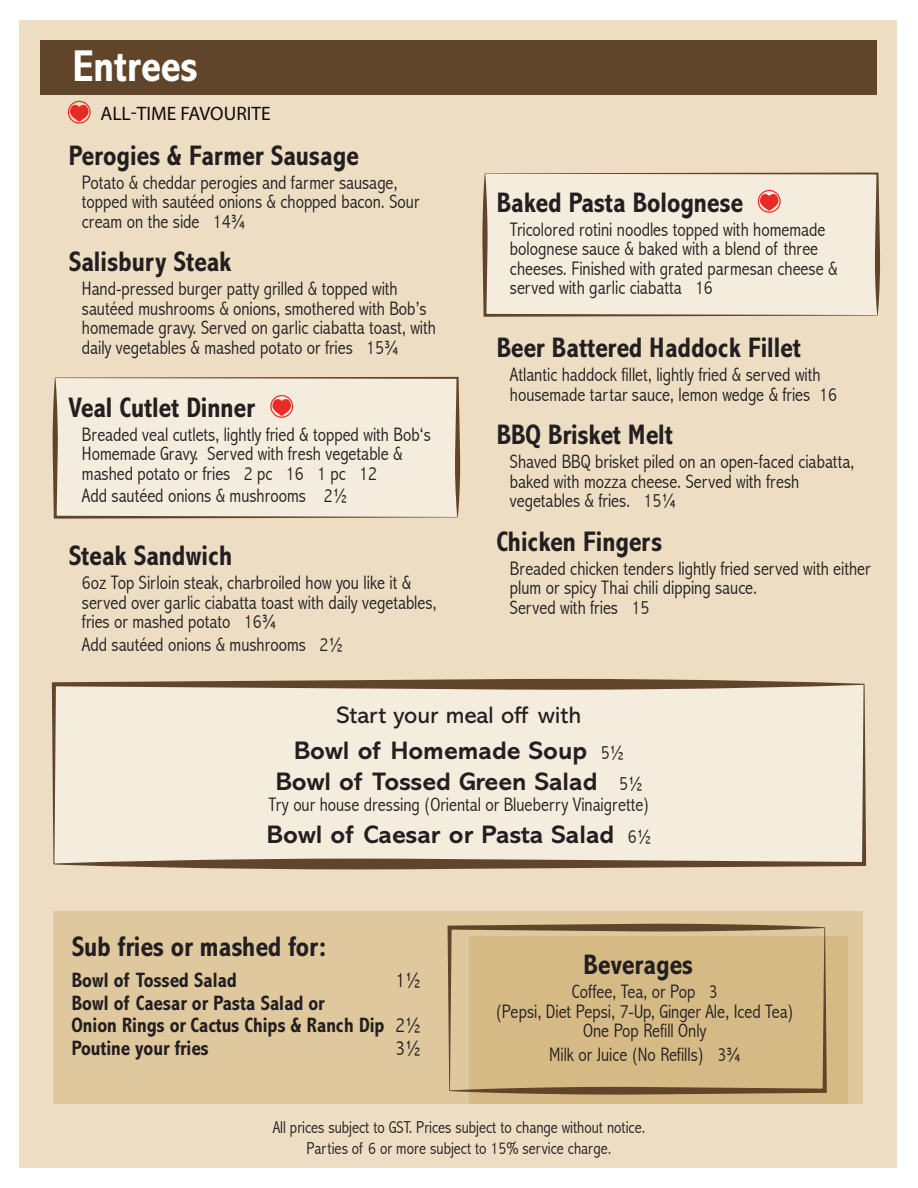
<style>
.page{position:relative;width:918px;height:1188px;background:#fff}
.page>*{position:absolute;margin:0;border:0;box-sizing:border-box;transform-origin:0 0}
.t1{font:700 condensed 45px "Abadi MT Std";color:#fff}
.t2{font:700 condensed 28.5px "Abadi MT Std";color:#231f20}
.t3{font:700 25.5px/31.5px "Abadi MT Std";color:#231f20;text-align:center}
.t4{font:24px "Abadi MT Std";color:#231f20}
.t5{font:700 condensed 21px/22.5px "Abadi MT Std";color:#231f20}
.t6{font:300 condensed 21px "Abadi";color:#231f20}
.t7{font:300 condensed 19.5px/19.5px "Abadi";color:#231f20}
.t8{font:19.5px "Myriad Pro";color:#110a0c}
.t9{font:300 condensed 17.25px/21px "Abadi";color:#231f20;text-align:center}
.s1{font-family:"Abadi";font-weight:300;font-stretch:condensed;font-size:19.5px}
.s2{font-family:"Abadi";font-weight:300}
</style>
<div class="page">
<div style="left:19px;top:20px;width:877px;height:1148px;background:#ecddc3"></div>
<div style="left:482px;top:174px;width:396px;height:143px;background:#f4ecdd"></div>
<div style="left:53px;top:378px;width:405px;height:141px;background:#f4ecdd"></div>
<div style="left:40px;top:40px;width:838px;height:55px;background:#61452b"></div>
<div style="left:53px;top:911px;width:810px;height:192px;background:#dfc89e"></div>
<div style="left:469px;top:936px;width:378px;height:167px;background:#d6ba85"></div>
<svg style="left:450px;top:928px;width:377px;height:167px;fill:#674b30"></svg>
<svg style="left:448px;top:924px;width:377px;height:167px"></svg>
<svg style="left:54px;top:684px;width:812px;height:185px;fill:#61452b"></svg>
<svg style="left:52px;top:679px;width:812px;height:185px;background:#eae0d1"></svg>
<div style="left:270px;top:395px;width:23px;height:23px;border:1px solid #e72a24;border-radius:50%"></div>
<svg style="left:272px;top:396px;width:19px;height:20px"></svg>
<div style="left:758px;top:190px;width:23px;height:23px;border:1px solid #e72a24;border-radius:50%"></div>
<svg style="left:760px;top:191px;width:18px;height:20px"></svg>
<div style="left:68px;top:101px;width:23px;height:23px;border:1px solid #e72a24;border-radius:50%"></div>
<svg style="left:70px;top:102px;width:19px;height:20px"></svg>
<h1 class="t1" style="left:72px;top:41px;width:127px">Entrees</h1>
<p class="t8" style="left:100px;top:102px;width:172px">ALL-TIME FAVOURITE</p>
<h2 class="t2" style="left:68px;top:140px;width:292px">Perogies &amp; Farmer Sausage</h2>
<p class="t7" style="left:82px;top:173px;width:339px">Potato &amp; cheddar perogies and farmer sausage, topped with sautéed onions &amp; chopped bacon. Sour cream on the side 14¾</p>
<h2 class="t2" style="left:68px;top:246px;width:164px">Salisbury Steak</h2>
<p class="t7" style="left:82px;top:279px;width:355px">Hand-pressed burger patty grilled &amp; topped with sautéed mushrooms &amp; onions, smothered with Bob’s homemade gravy. Served on garlic ciabatta toast, with daily vegetables &amp; mashed potato or fries 15¾</p>
<h2 class="t2" style="left:68px;top:392px;width:188px">Veal Cutlet Dinner</h2>
<p class="t7" style="left:82px;top:425px;width:350px">Breaded veal cutlets, lightly fried &amp; topped with Bob‘s<br>Homemade Gravy. Served with fresh vegetable &amp; mashed potato or fries 2 pc 16 1 pc 12</p>
<p class="t7" style="left:82px;top:486px;width:267px">Add sautéed onions &amp; mushrooms 2½</p>
<h2 class="t2" style="left:68px;top:540px;width:165px">Steak Sandwich</h2>
<p class="t7" style="left:82px;top:573px;width:356px">6oz Top Sirloin steak, charbroiled how you like it &amp; served over garlic ciabatta toast with daily vegetables, fries or mashed potato 16¾</p>
<p class="t7" style="left:82px;top:635px;width:262px">Add sautéed onions &amp; mushrooms 2½</p>
<h2 class="t2" style="left:496px;top:187px;width:248px">Baked Pasta Bolognese</h2>
<p class="t7" style="left:510px;top:220px;width:329px">Tricolored rotini noodles topped with homemade bolognese sauce &amp; baked with a blend of three cheeses. Finished with grated parmesan cheese &amp; served with garlic ciabatta 16</p>
<h2 class="t2" style="left:496px;top:332px;width:306px">Beer Battered Haddock Fillet</h2>
<p class="t7" style="left:510px;top:365px;width:329px">Atlantic haddock fillet, lightly fried &amp; served with housemade tartar sauce, lemon wedge &amp; fries 16</p>
<h2 class="t2" style="left:496px;top:419px;width:178px">BBQ Brisket Melt</h2>
<p class="t7" style="left:510px;top:452px;width:346px">Shaved BBQ brisket piled on an open-faced ciabatta, baked with mozza cheese. Served with fresh vegetables &amp; fries. 15¼</p>
<h2 class="t2" style="left:496px;top:526px;width:167px">Chicken Fingers</h2>
<p class="t7" style="left:510px;top:559px;width:362px">Breaded chicken tenders lightly fried served with either plum or spicy Thai chili dipping sauce.<br>Served with fries 15</p>
<p class="t4" style="left:337px;top:702px;width:246px">Start your meal off with</p>
<h3 class="t3" style="left:276px;top:735px;width:368px">Bowl of Homemade Soup <span class="s1">5½<br></span>Bowl of Tossed Green Salad <span class="s1">5½</span></h3>
<p class="t7" style="left:269px;top:795px;width:382px">Try our house dressing (Oriental or Blueberry Vinaigrette)</p>
<h3 class="t3" style="left:267px;top:819px;width:386px">Bowl of Caesar or Pasta Salad <span class="s1">6½</span></h3>
<h2 class="t2" style="left:71px;top:931px;width:257px">Sub fries or mashed for:</h2>
<p class="t5" style="left:72px;top:969px;width:167px">Bowl of Tossed Salad</p>
<p class="t6" style="left:396px;top:968px;width:26px">1½</p>
<p class="t5" style="left:72px;top:992px;width:350px">Bowl of Caesar or Pasta Salad or<br>Onion Rings or Cactus Chips &amp; Ranch Dip <span class="s2">2½<br></span>Poutine your fries</p>
<p class="t6" style="left:396px;top:1035px;width:26px">3½</p>
<h2 class="t2" style="left:583px;top:949px;width:111px">Beverages</h2>
<p class="t7" style="left:496px;top:982px;width:299px;text-align:center">Coffee, Tea, or Pop 3<br>(Pepsi, Diet Pepsi, 7-Up, Ginger Ale, Iced Tea)<br>One Pop Refill Only</p>
<p class="t7" style="left:549px;top:1045px;width:193px">Milk or Juice (No Refills) 3¾</p>
<p class="t9" style="left:273px;top:1116px;width:374px">All prices subject to GST. Prices subject to change without notice.<br>Parties of 6 or more subject to 15% service charge.</p>
</div>
